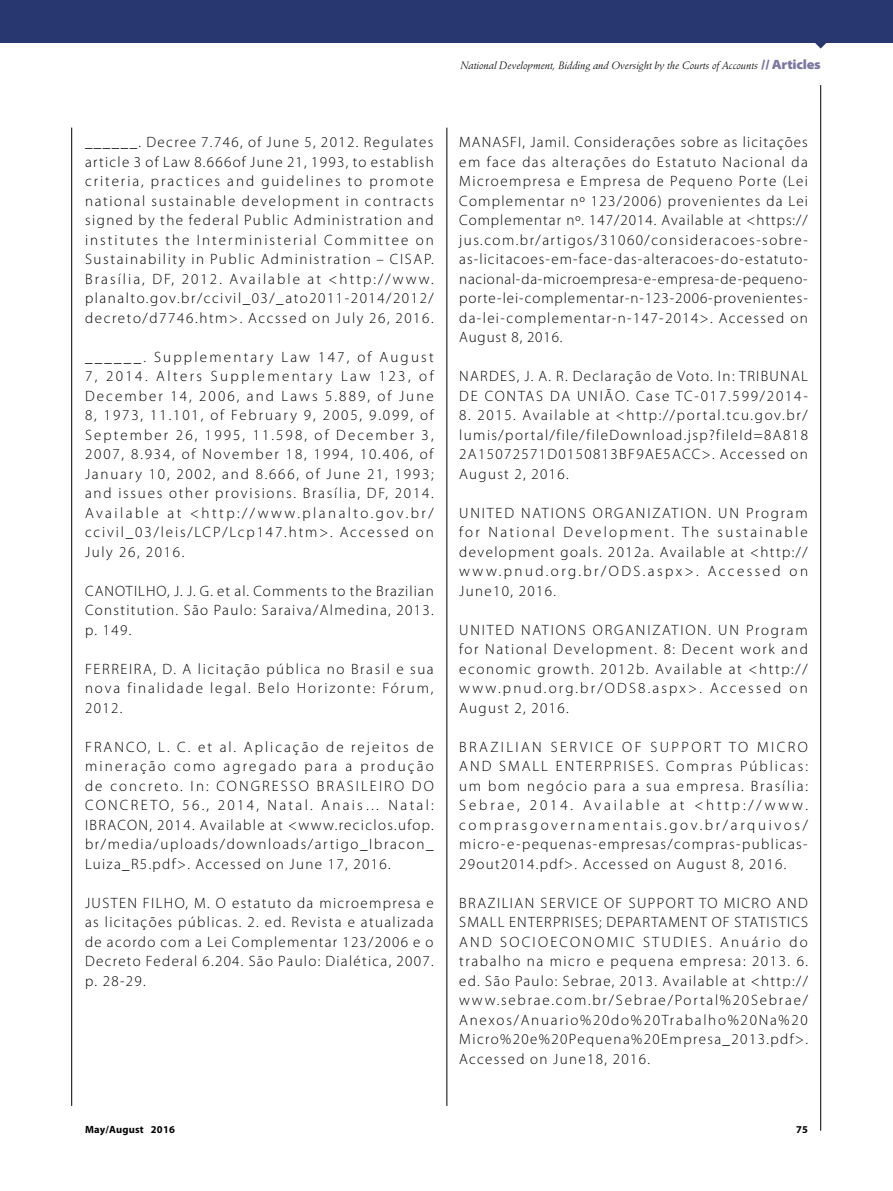
<style>
.page{position:relative;width:893px;height:1191px;background:#fff}
.page>*{position:absolute;margin:0;border:0;box-sizing:border-box;transform-origin:0 0}
.t1{font:300 15px/19.5px "Myriad Pro";letter-spacing:.09em;color:#000;text-align:justify}
.t2{font:italic 10.5px "Stempel Schneidler Std";color:#000}
.t3{font:700 10.5px "Myriad Pro";letter-spacing:.02em;color:#000}
.s1{font-family:"Myriad Pro";font-weight:900;font-style:normal;font-stretch:semi-expanded;font-size:13.5px;color:#7b77a2}
</style>
<div class="page">
<svg style="left:815px;top:43px;width:11px;height:6px"></svg>
<div style="left:0;top:0;width:893px;height:43px;background:#293771"></div>
<hr style="left:820px;top:85px;width:1px;height:1045px;background:#000">
<hr style="left:446px;top:128px;width:1px;height:978px;background:#000">
<hr style="left:71px;top:128px;width:1px;height:978px;background:#000">
<p class="t2" style="left:460px;top:59px;width:362px">National Development, Bidding and Oversight by the Courts of Accounts <span class="s1">// Articles</span></p>
<p class="t1" style="left:85px;top:133px;width:350px">______. Decree 7.746, of June 5, 2012. Regulates article 3 of Law 8.666of June 21, 1993, to establish criteria, practices and guidelines to promote national sustainable development in contracts signed by the federal Public Administration and institutes the Interministerial Committee on Sustainability in Public Administration – CISAP.<br>Brasília, DF, 2012. Available at &lt;http://www. planalto.gov.br/ccivil_03/_ato2011-2014/2012/ decreto/d7746.htm&gt;. Accssed on July 26, 2016.</p>
<p class="t1" style="left:85px;top:347px;width:350px">______. Supplementary Law 147, of August 7, 2014. Alters Supplementary Law 123, of December 14, 2006, and Laws 5.889, of June 8, 1973, 11.101, of February 9, 2005, 9.099, of September 26, 1995, 11.598, of December 3, 2007, 8.934, of November 18, 1994, 10.406, of January 10, 2002, and 8.666, of June 21, 1993; and issues other provisions. Brasília, DF, 2014.<br>Available at &lt;http://www.planalto.gov.br/ ccivil_03/leis/LCP/Lcp147.htm&gt;. Accessed on July 26, 2016.</p>
<p class="t1" style="left:85px;top:581px;width:350px">CANOTILHO, J. J. G. et al. Comments to the Brazilian Constitution. São Paulo: Saraiva/Almedina, 2013. p. 149.</p>
<p class="t1" style="left:85px;top:659px;width:350px">FERREIRA, D. A licitação pública no Brasil e sua nova finalidade legal. Belo Horizonte: Fórum, 2012.</p>
<p class="t1" style="left:85px;top:737px;width:350px">FRANCO, L. C. et al. Aplicação de rejeitos de mineração como agregado para a produção de concreto. In: CONGRESSO BRASILEIRO DO CONCRETO, 56., 2014, Natal. Anais… Natal:<br>IBRACON, 2014. Available at &lt;www.reciclos.ufop. br/media/uploads/downloads/artigo_Ibracon_ Luiza_R5.pdf&gt;. Accessed on June 17, 2016.</p>
<p class="t1" style="left:85px;top:893px;width:350px">JUSTEN FILHO, M. O estatuto da microempresa e as licitações públicas. 2. ed. Revista e atualizada de acordo com a Lei Complementar 123/2006 e o Decreto Federal 6.204. São Paulo: Dialética, 2007. p. 28-29.</p>
<p class="t1" style="left:459px;top:133px;width:350px">MANASFI, Jamil. Considerações sobre as licitações em face das alterações do Estatuto Nacional da Microempresa e Empresa de Pequeno Porte (Lei Complementar nº 123/2006) provenientes da Lei Complementar nº. 147/2014. Available at &lt;https:// jus.com.br/artigos/31060/consideracoes-sobre&shy;as-licitacoes-em-face-das-alteracoes-do-estatuto&shy;nacional-da-microempresa-e-empresa-de-pequeno&shy;porte-lei-complementar-n-123-2006-provenientes&shy;da-lei-complementar-n-147-2014&gt;. Accessed on August 8, 2016.</p>
<p class="t1" style="left:459px;top:367px;width:350px">NARDES, J. A. R. Declaração de Voto. In: TRIBUNAL<br>DE CONTAS DA UNIÃO. Case TC-017.599/2014-</p>
<p class="t1" style="left:459px;top:406px;width:350px">8. 2015. Available at &lt;http://portal.tcu.gov.br/ lumis/portal/file/fileDownload.jsp?fileId=8A818<br>2A15072571D0150813BF9AE5ACC&gt;. Accessed on August 2, 2016.</p>
<p class="t1" style="left:459px;top:503px;width:350px">UNITED NATIONS ORGANIZATION. UN Program for National Development. The sustainable development goals. 2012a. Available at &lt;http:// www.pnud.org.br/ODS.aspx&gt;. Accessed on June10, 2016.</p>
<p class="t1" style="left:459px;top:620px;width:350px">UNITED NATIONS ORGANIZATION. UN Program for National Development. 8: Decent work and economic growth. 2012b. Available at &lt;http:// www.pnud.org.br/ODS8.aspx&gt;. Accessed on August 2, 2016.</p>
<p class="t1" style="left:459px;top:737px;width:350px">BRAZILIAN SERVICE OF SUPPORT TO MICRO AND SMALL ENTERPRISES. Compras Públicas: um bom negócio para a sua empresa. Brasília:<br>Sebrae, 2014. Available at &lt;http://www. comprasgovernamentais.gov.br/arquivos/ micro-e-pequenas-empresas/compras-publicas-29out2014.pdf&gt;. Accessed on August 8, 2016.</p>
<p class="t1" style="left:459px;top:893px;width:350px">BRAZILIAN SERVICE OF SUPPORT TO MICRO AND SMALL ENTERPRISES; DEPARTAMENT OF STATISTICS AND SOCIOECONOMIC STUDIES. Anuário do trabalho na micro e pequena empresa: 2013. 6. ed. São Paulo: Sebrae, 2013. Available at &lt;http:// www.sebrae.com.br/Sebrae/Portal%20Sebrae/ Anexos/Anuario%20do%20Trabalho%20Na%20<br>Micro%20e%20Pequena%20Empresa_2013.pdf&gt;.<br>Accessed on June18, 2016.</p>
<p class="t3" style="left:85px;top:1123px;width:91px">May/August 2016</p>
<p class="t3" style="left:796px;top:1123px;width:13px">75</p>
</div>
